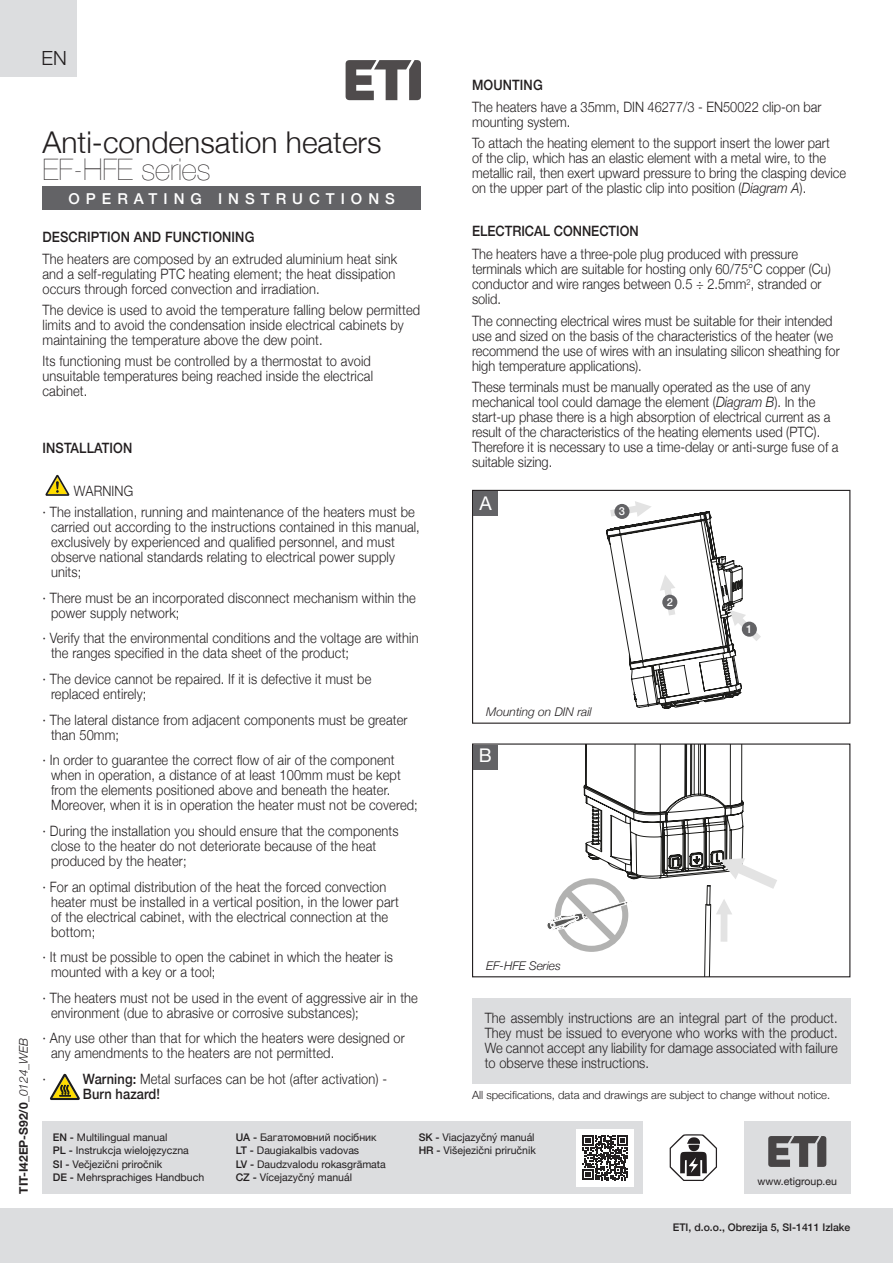
<style>
.page{position:relative;width:893px;height:1263px;background:#fff}
.page>*{position:absolute;margin:0;border:0;box-sizing:border-box;transform-origin:0 0}
.t1{font:300 30px/27px "Helvetica Neue";color:#231f20}
.t2{font:300 19.5px "Helvetica Neue";color:#231f20}
.t3{font:19.05px "Helvetica Neue LT Std";color:#fff}
.t4{font:500 15px "Helvetica Neue";letter-spacing:.4em;color:#fff}
.t5{font:300 14.25px/15px "Helvetica Neue";letter-spacing:.01em;color:#231f20;scale:.9 1}
.t6{font:500 14.25px "Helvetica Neue";letter-spacing:.01em;color:#231f20;scale:.9 1}
.t7{font:italic 300 12px "Helvetica Neue";color:#231f20}
.t8{font:700 12px "Helvetica Neue";color:#231f20}
.t9{font:300 11.25px "Helvetica Neue";color:#231f20}
.t10{font:500 11.1px "Helvetica Neue LT Std";color:#fff}
.t11{font:10.5px/13.5px "Helvetica Neue";color:#231f20}
.t12{font:500 10.5px "Helvetica Neue";color:#231f20}
.s1{font-weight:300;font-style:italic}
.s2{font-weight:200}
.s3{font-weight:500}
.s4{font-style:italic}
</style>
<div class="page">
<div style="left:0;top:1209px;width:893px;height:54px;background:#dcdddf"></div>
<div style="left:744px;top:1121px;width:106px;height:73px;background:#dcdddf"></div>
<svg style="left:768px;top:1136px;width:58px;height:31px"></svg>
<div style="left:43px;top:1121px;width:599px;height:73px;background:#dcdddf"></div>
<svg style="left:670px;top:1134px;width:47px;height:47px"></svg>
<div style="left:576px;top:1129px;width:58px;height:57px;background:#fff"></div>
<svg style="left:583px;top:1135px;width:45px;height:45px"></svg>
<div style="left:0;top:0;width:77px;height:77px;background:#dcdddf"></div>
<div style="left:472px;top:998px;width:378px;height:85px;background:#dcdddf"></div>
<div style="left:43px;top:186px;width:378px;height:24px;background:#636366"></div>
<svg style="left:50px;top:1074px;width:30px;height:26px"></svg>
<svg style="left:45px;top:475px;width:25px;height:21px"></svg>
<svg style="left:606px;top:501px;width:155px;height:208px"></svg>
<div style="left:472px;top:490px;width:378px;height:234px;border:1px solid #231f20"></div>
<div style="left:473px;top:491px;width:25px;height:25px;background:#636366"></div>
<div style="left:742px;top:622px;width:15px;height:15px;background:#636366;border-radius:50%"></div>
<div style="left:662px;top:595px;width:15px;height:15px;background:#636366;border-radius:50%"></div>
<div style="left:614px;top:504px;width:15px;height:15px;background:#636366;border-radius:50%"></div>
<svg style="left:547px;top:745px;width:230px;height:230px"></svg>
<div style="left:472px;top:743px;width:378px;height:234px;border:1px solid #231f20"></div>
<div style="left:473px;top:745px;width:25px;height:24px;background:#636366"></div>
<svg style="left:346px;top:60px;width:75px;height:40px"></svg>
<p class="t8" style="left:14px;top:1194px;width:157px;rotate:-90deg">TIT-I42EP-S92/0<span class="s1">_0124_WEB</span></p>
<p class="t2" style="left:42px;top:42px;width:27px">EN</p>
<p class="t1" style="left:43px;top:127px;width:340px">Anti-condensation heaters<br><span class="s2">EF-HFE series</span></p>
<p class="t4" style="left:69px;top:186px;width:328px">OPERATING INSTRUCTIONS</p>
<p class="t6" style="left:43px;top:226px;width:237px">DESCRIPTION AND FUNCTIONING</p>
<p class="t5" style="left:43px;top:250px;width:396px">The heaters are composed by an extruded aluminium heat sink and a self-regulating PTC heating element; the heat dissipation occurs through forced convection and irradiation.</p>
<p class="t5" style="left:43px;top:301px;width:421px">The device is used to avoid the temperature falling below permitted limits and to avoid the condensation inside electrical cabinets by maintaining the temperature above the dew point.</p>
<p class="t5" style="left:43px;top:353px;width:369px">Its functioning must be controlled by a thermostat to avoid unsuitable temperatures being reached inside the electrical cabinet.</p>
<p class="t6" style="left:43px;top:436px;width:101px">INSTALLATION</p>
<p class="t5" style="left:74px;top:482px;width:67px">WARNING</p>
<p class="t5" style="left:51px;top:503px;width:411px;text-indent:-9px">· The installation, running and maintenance of the heaters must be carried out according to the instructions contained in this manual, exclusively by experienced and qualified personnel, and must observe national standards relating to electrical power supply units;</p>
<p class="t5" style="left:51px;top:589px;width:407px;text-indent:-9px">· There must be an incorporated disconnect mechanism within the power supply network;</p>
<p class="t5" style="left:51px;top:630px;width:410px;text-indent:-9px">· Verify that the environmental conditions and the voltage are within the ranges specified in the data sheet of the product;</p>
<p class="t5" style="left:51px;top:670px;width:357px;text-indent:-9px">· The device cannot be repaired. If it is defective it must be replaced entirely;</p>
<p class="t5" style="left:51px;top:711px;width:398px;text-indent:-9px">· The lateral distance from adjacent components must be greater than 50mm;</p>
<p class="t5" style="left:51px;top:752px;width:409px;text-indent:-9px">· In order to guarantee the correct flow of air of the component when in operation, a distance of at least 100mm must be kept from the elements positioned above and beneath the heater.<br>Moreover, when it is in operation the heater must not be covered;</p>
<p class="t5" style="left:51px;top:822px;width:388px;text-indent:-9px">· During the installation you should ensure that the components close to the heater do not deteriorate because of the heat produced by the heater;</p>
<p class="t5" style="left:51px;top:878px;width:388px;text-indent:-9px">· For an optimal distribution of the heat the forced convection heater must be installed in a vertical position, in the lower part of the electrical cabinet, with the electrical connection at the bottom;</p>
<p class="t5" style="left:51px;top:948px;width:382px;text-indent:-9px">· It must be possible to open the cabinet in which the heater is mounted with a key or a tool;</p>
<p class="t5" style="left:51px;top:989px;width:409px;text-indent:-9px">· The heaters must not be used in the event of aggressive air in the environment (due to abrasive or corrosive substances);</p>
<p class="t5" style="left:51px;top:1030px;width:395px;text-indent:-9px">· Any use other than that for which the heaters were designed or any amendments to the heaters are not permitted.</p>
<p class="t5" style="left:43px;top:1070px;width:5px">·</p>
<p class="t5" style="left:83px;top:1070px;width:339px"><span class="s3">Warning:</span> Metal surfaces can be hot (after activation) -<br><span class="s3">Burn hazard!</span></p>
<p class="t6" style="left:472px;top:74px;width:80px">MOUNTING</p>
<p class="t5" style="left:472px;top:98px;width:390px">The heaters have a 35mm, DIN 46277/3 - EN50022 clip-on bar mounting system.</p>
<p class="t5" style="left:472px;top:135px;width:417px">To attach the heating element to the support insert the lower part<br>of the clip, which has an elastic element with a metal wire, to the metallic rail, then exert upward pressure to bring the clasping device on the upper part of the plastic clip into position (<span class="s4">Diagram A</span>).</p>
<p class="t6" style="left:472px;top:219px;width:187px">ELECTRICAL CONNECTION</p>
<p class="t5" style="left:472px;top:246px;width:400px">The heaters have a three-pole plug produced with pressure terminals which are suitable for hosting only 60/75°C copper (Cu) conductor and wire ranges between 0.5 ÷ 2.5mm<sup>2</sup>, stranded or solid.</p>
<p class="t5" style="left:472px;top:312px;width:410px">The connecting electrical wires must be suitable for their intended use and sized on the basis of the characteristics of the heater (we recommend the use of wires with an insulating silicon sheathing for high temperature applications).</p>
<p class="t5" style="left:472px;top:379px;width:409px">These terminals must be manually operated as the use of any mechanical tool could damage the element (<span class="s4">Diagram B</span>). In the start-up phase there is a high absorption of electrical current as a result of the characteristics of the heating elements used (PTC).<br>Therefore it is necessary to use a time-delay or anti-surge fuse of a suitable sizing.</p>
<p class="t3" style="left:479px;top:491px;width:14px">A</p>
<p class="t10" style="left:619px;top:504px;width:8px">3</p>
<p class="t7" style="left:486px;top:702px;width:107px">Mounting on DIN rail</p>
<p class="t3" style="left:479px;top:744px;width:14px">B</p>
<p class="t10" style="left:667px;top:595px;width:8px">2</p>
<p class="t10" style="left:746px;top:623px;width:8px">1</p>
<p class="t7" style="left:486px;top:956px;width:76px">EF-HFE Series</p>
<p class="t5" style="left:485px;top:1009px;width:394px;text-align:justify">The assembly instructions are an integral part of the product.<br>They must be issued to everyone who works with the product.<br>We cannot accept any liability for damage associated with failure to observe these instructions.</p>
<p class="t9" style="left:472px;top:1086px;width:360px">All specifications, data and drawings are subject to change without notice.</p>
<p class="t11" style="left:53px;top:1131px;width:153px"><span class="s3">EN -</span> Multilingual manual<br><span class="s3">PL -</span> Instrukcja wielojęzyczna<br><span class="s3">SI -</span> Večjezični priročnik<br><span class="s3">DE -</span> Mehrsprachiges Handbuch</p>
<p class="t11" style="left:236px;top:1131px;width:152px"><span class="s3">UA -</span> Багатомовний посібник<br><span class="s3">LT -</span> Daugiakalbis vadovas<br><span class="s3">LV -</span> Daudzvalodu rokasgrāmata<br><span class="s3">CZ -</span> Vícejazyčný manuál</p>
<p class="t11" style="left:419px;top:1131px;width:119px"><span class="s3">SK -</span> Viacjazyčný manuál<br><span class="s3">HR -</span> Višejezični priručnik</p>
<p class="t11" style="left:758px;top:1175px;width:81px">www.etigroup.eu</p>
<p class="t12" style="left:673px;top:1218px;width:179px">ETI, d.o.o., Obrezija 5, SI-1411 Izlake</p>
</div>
